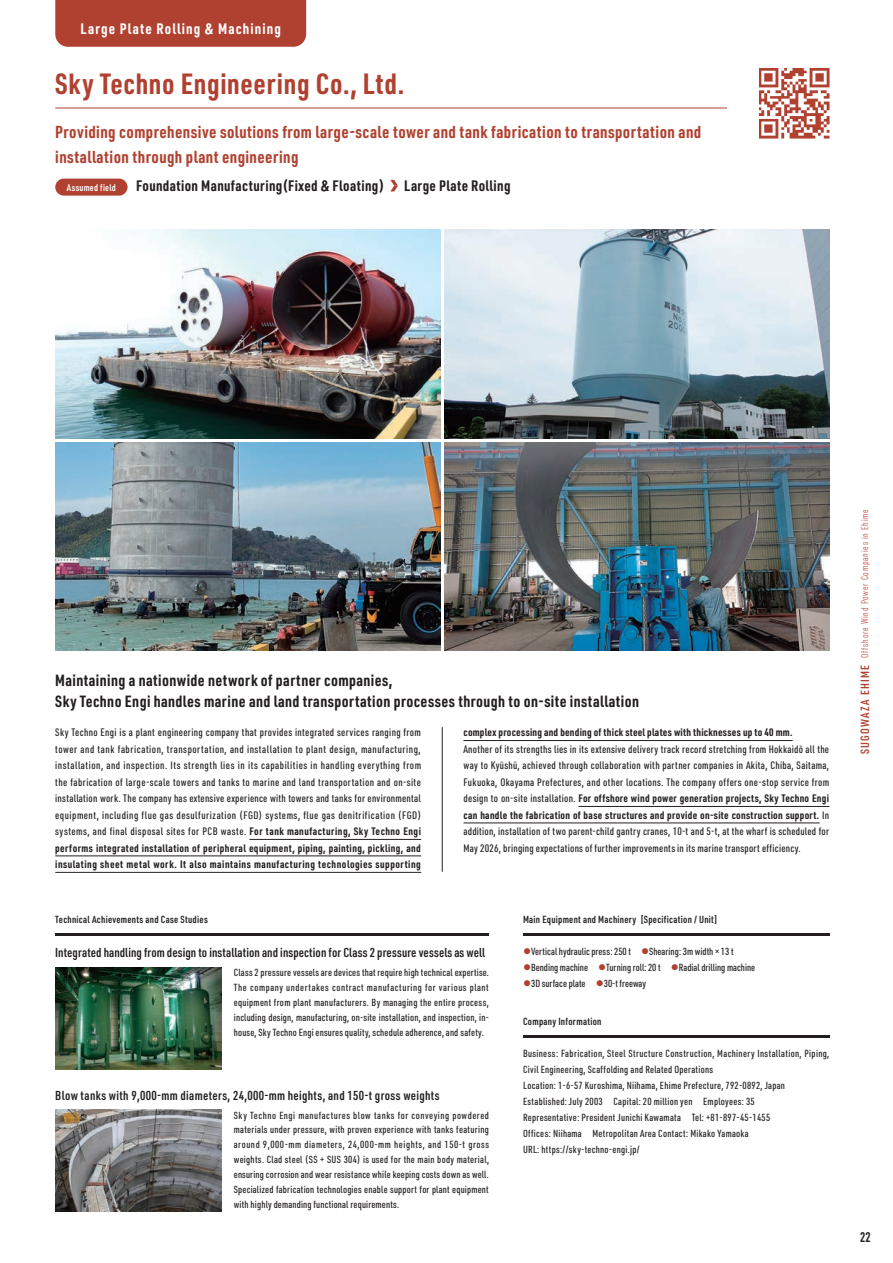
<style>
.page{position:relative;width:893px;height:1263px;background:#fff}
.page>*{position:absolute;margin:0;border:0;box-sizing:border-box;transform-origin:0 0}
.t1{font:700 28.65px "URWDIN Cond";letter-spacing:.025em;color:#b04130}
.t2{font:700 16.95px/24.5px "URWDIN Cond";letter-spacing:.025em;color:#b04130}
.t3{font:700 15.9px/21.3px "URWDIN Cond";letter-spacing:.025em;color:#231f20}
.t4{font:700 14.85px "URWDIN Cond";letter-spacing:.025em;color:#231f20}
.t5{font:700 14.85px "URWDIN Cond";letter-spacing:.075em;color:#fff}
.t6{font:700 13.8px "DIN Condensed";color:#231f20}
.t7{font:600 12.75px "URWDIN Cond";letter-spacing:.015em;color:#231f20}
.t8{font:500 10.65px/16.5px "URWDIN Cond";letter-spacing:.045em;color:#231f20;text-align:justify}
.t9{font:700 10.65px "URWDIN Cond";letter-spacing:.02em;color:#231f20}
.t10{font:500 10.05px/14.9px "URWDIN Cond";letter-spacing:.025em;color:#231f20;text-align:justify}
.t11{font:500 10.05px/15.9px "URWDIN Cond";color:#231f20}
.t12{font:600 10.05px "URWDIN Cond";letter-spacing:.025em;color:#231f20}
.t13{font:300 9.6px "URWDIN Cond";letter-spacing:.075em;color:#b04130}
.t14{font:600 9.6px "URWDIN Cond";letter-spacing:.025em;color:#fff}
.s1{font-weight:700}
.s2{font-family:"Yu Go Pr 6 N";font-weight:600;color:#b04130}
.s3{font-weight:600;font-size:11.7px}
</style>
<div class="page">
<img style="left:759px;top:68px;width:70px;height:70px">
<img style="left:55px;top:967px;width:166px;height:102px">
<img style="left:55px;top:1110px;width:166px;height:102px">
<hr style="left:55px;top:933px;width:434px;height:2px;background:#231f20">
<svg style="left:390px;top:180px;width:8px;height:11px"></svg>
<div style="left:55px;top:179px;width:73px;height:17px;background:#b04130;border-radius:9px"></div>
<hr style="left:56px;top:108px;width:671px;height:1px;background:#b04130">
<div style="left:55px;top:0;width:251px;height:47px;background:#b04130"></div>
<img style="left:55px;top:230px;width:385px;height:208px">
<img style="left:444px;top:230px;width:385px;height:208px">
<img style="left:55px;top:442px;width:385px;height:209px">
<img style="left:444px;top:442px;width:385px;height:209px">
<hr style="left:523px;top:933px;width:306px;height:2px;background:#231f20">
<hr style="left:523px;top:1035px;width:306px;height:2px;background:#231f20">
<hr style="left:249px;top:839px;width:172px;height:1px;background:#231f20">
<hr style="left:55px;top:855px;width:366px;height:1px;background:#231f20">
<hr style="left:55px;top:872px;width:366px;height:1px;background:#231f20">
<hr style="left:463px;top:740px;width:330px;height:1px;background:#231f20">
<hr style="left:578px;top:806px;width:251px;height:1px;background:#231f20">
<hr style="left:463px;top:823px;width:357px;height:1px;background:#231f20">
<hr style="left:442px;top:727px;width:1px;height:145px;background:#231f20">
<h3 class="t5" style="left:80px;top:19px;width:202px">Large Plate Rolling &amp; Machining</h3>
<h1 class="t1" style="left:55px;top:65px;width:350px">Sky Techno Engineering Co., Ltd.</h1>
<h2 class="t2" style="left:55px;top:119px;width:647px">Providing comprehensive solutions from large-scale tower and tank fabrication to transportation and installation through plant engineering</h2>
<p class="t14" style="left:67px;top:181px;width:51px">Assumed field</p>
<h3 class="t4" style="left:136px;top:176px;width:250px">Foundation Manufacturing(Fixed &amp; Floating)</h3>
<h3 class="t4" style="left:404px;top:176px;width:108px">Large Plate Rolling</h3>
<h3 class="t3" style="left:55px;top:669px;width:585px">Maintaining a nationwide network of partner companies,<br>Sky Techno Engi handles marine and land transportation processes through to on-site installation</h3>
<p class="t8" style="left:55px;top:724px;width:367px">Sky Techno Engi is a plant engineering company that provides integrated services ranging from tower and tank fabrication, transportation, and installation to plant design, manufacturing, installation, and inspection. Its strength lies in its capabilities in handling everything from the fabrication of large-scale towers and tanks to marine and land transportation and on-site installation work. The company has extensive experience with towers and tanks for environmental equipment, including flue gas desulfurization (FGD) systems, flue gas denitrification (FGD) systems, and final disposal sites for PCB waste. <span class="s1">For tank manufacturing, Sky Techno Engi performs integrated installation of peripheral equipment, piping, painting, pickling, and insulating sheet metal work. It also maintains manufacturing technologies supporting</span></p>
<p class="t9" style="left:463px;top:725px;width:330px">complex processing and bending of thick steel plates with thicknesses up to 40 mm.</p>
<p class="t8" style="left:463px;top:740px;width:367px">Another of its strengths lies in its extensive delivery track record stretching from Hokkaidō all the way to Kyūshū, achieved through collaboration with partner companies in Akita, Chiba, Saitama, Fukuoka, Okayama Prefectures, and other locations. The company offers one-stop service from design to on-site installation. <span class="s1">For offshore wind power generation projects, Sky Techno Engi can handle the fabrication of base structures and provide on-site construction support.</span> In addition, installation of two parent-child gantry cranes, 10-t and 5-t, at the wharf is scheduled for May 2026, bringing expectations of further improvements in its marine transport efficiency.</p>
<p class="t12" style="left:55px;top:912px;width:154px">Technical Achievements and Case Studies</p>
<p class="t7" style="left:55px;top:944px;width:431px">Integrated handling from design to installation and inspection for Class 2 pressure vessels as well</p>
<p class="t10" style="left:234px;top:965px;width:257px">Class 2 pressure vessels are devices that require high technical expertise.<br>The company undertakes contract manufacturing for various plant equipment from plant manufacturers. By managing the entire process, including design, manufacturing, on-site installation, and inspection, in&shy;house, Sky Techno Engi ensures quality, schedule adherence, and safety.</p>
<p class="t7" style="left:55px;top:1086px;width:386px">Blow tanks with 9,000-mm diameters, 24,000-mm heights, and 150-t gross weights</p>
<p class="t10" style="left:234px;top:1107px;width:257px">Sky Techno Engi manufactures blow tanks for conveying powdered materials under pressure, with proven experience with tanks featuring around 9,000-mm diameters, 24,000-mm heights, and 150-t gross weights. Clad steel (SS + SUS 304) is used for the main body material, ensuring corrosion and wear resistance while keeping costs down as well.<br>Specialized fabrication technologies enable support for plant equipment with highly demanding functional requirements.</p>
<p class="t12" style="left:523px;top:912px;width:196px">Main Equipment and Machinery [Specification / Unit]</p>
<p class="t11" style="left:522px;top:943px;width:235px"><span class="s2">⚫</span>Vertical hydraulic press: 250 t <span class="s2">⚫</span>Shearing: 3m width × 13 t <span class="s2">⚫</span>Bending machine <span class="s2">⚫</span>Turning roll: 20 t <span class="s2">⚫</span>Radial drilling machine <span class="s2">⚫</span>3D surface plate <span class="s2">⚫</span>30-t freeway</p>
<p class="t12" style="left:523px;top:1015px;width:80px">Company Information</p>
<p class="t10" style="left:523px;top:1045px;width:308px;line-height:15.9px;text-align:left">Business: Fabrication, Steel Structure Construction, Machinery Installation, Piping, Civil Engineering, Scaffolding and Related Operations<br>Location: 1-6-57 Kuroshima, Niihama, Ehime Prefecture, 792-0892, Japan Established: July 2003 Capital: 20 million yen Employees: 35<br>Representative: President Junichi Kawamata Tel: +81-897-45-1455<br>Offices: Niihama Metropolitan Area Contact: Mikako Yamaoka<br>URL: https://sky-techno-engi.jp/</p>
<p class="t13" style="left:858px;top:754px;width:246px;rotate:-90deg"><span class="s3">SUGOWAZA EHIME</span> Offshore Wind Power Companies in Ehime</p>
<p class="t6" style="left:860px;top:1228px;width:12px">22</p>
</div>
